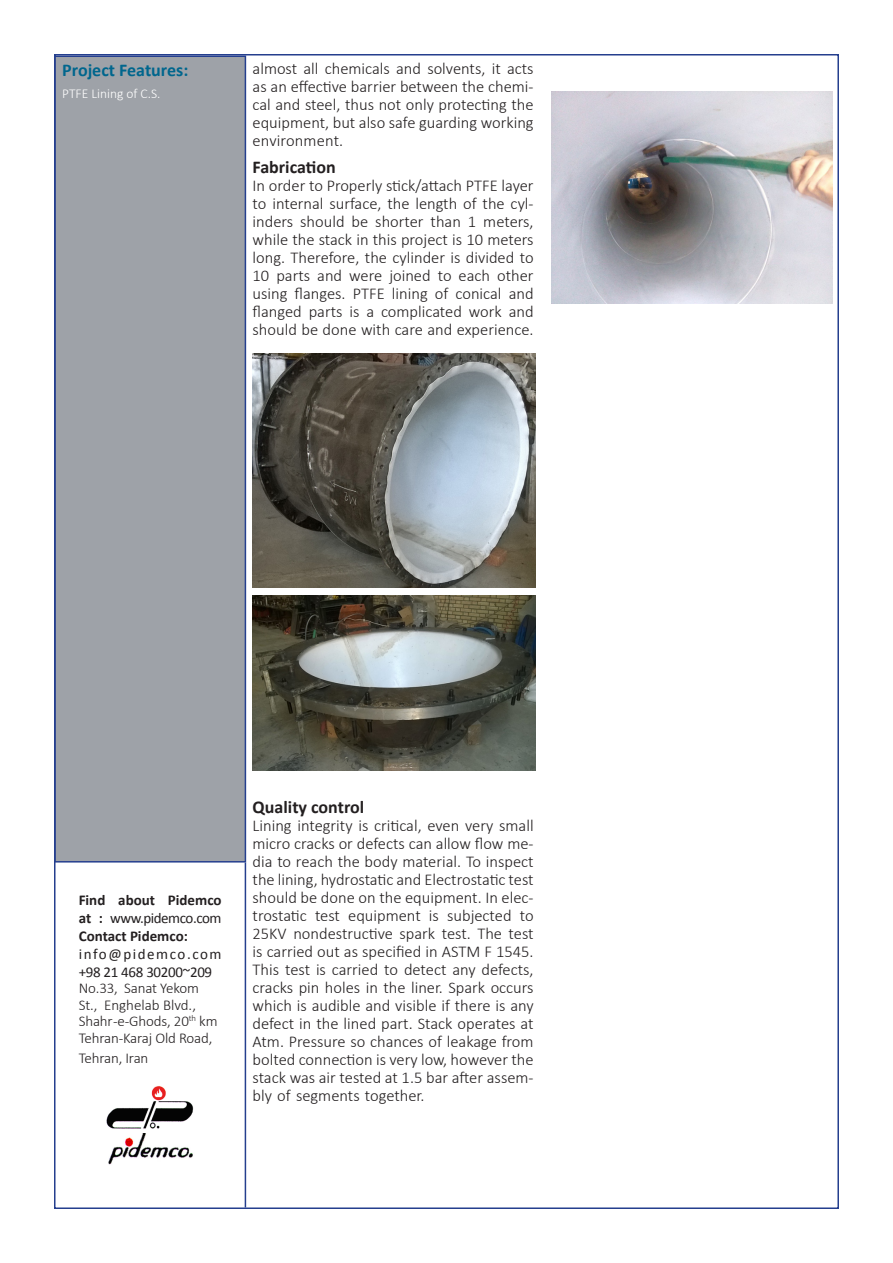
<style>
.page{position:relative;width:893px;height:1263px;background:#fff}
.page>*{position:absolute;margin:0;border:0;box-sizing:border-box;transform-origin:0 0}
.t1{font:700 18px "Calibri";color:#231f20}
.t2{font:700 18px "Calibri";color:#00668d}
.t3{font:300 16.5px/18px "Calibri";color:#231f20;text-align:justify}
.t4{font:300 15px/16.5px "Calibri";letter-spacing:-.01em;color:#231f20}
.t5{font:700 15px/18px "Calibri";color:#231f20}
.t6{font:15px "Calibri";letter-spacing:-.02em;color:#231f20}
.t7{font:15px "Calibri";letter-spacing:.105em;color:#231f20}
.t8{font:300 13.5px "Calibri";color:#fff}
.s1{font-weight:400}
</style>
<div class="page">
<div style="left:54px;top:56px;width:192px;height:806px;background:#9ea2a8;border:2px solid #253f8e"></div>
<img style="left:108px;top:1133px;width:85px;height:32px">
<img style="left:106px;top:1086px;width:88px;height:43px">
<img style="left:253px;top:353px;width:282px;height:234px">
<img style="left:253px;top:596px;width:282px;height:175px">
<hr style="left:245px;top:862px;width:1px;height:345px;background:#253f8e">
<img style="left:552px;top:91px;width:281px;height:212px">
<p class="t2" style="left:62px;top:58px;width:128px">Project Features:</p>
<p class="t8" style="left:62px;top:85px;width:100px">PTFE Lining of C.S.</p>
<p class="t3" style="left:253px;top:60px;width:283px">almost all chemicals and solvents, it acts as an effective barrier between the chemi&shy;cal and steel, thus not only protecting the equipment, but also safe guarding working environment.</p>
<p class="t1" style="left:253px;top:156px;width:85px">Fabrication</p>
<p class="t3" style="left:253px;top:177px;width:283px">In order to Properly stick/attach PTFE layer to internal surface, the length of the cyl&shy;inders should be shorter than 1 meters, while the stack in this project is 10 meters long. Therefore, the cylinder is divided to 10 parts and were joined to each other using flanges. PTFE lining of conical and flanged parts is a complicated work and should be done with care and experience.</p>
<p class="t5" style="left:79px;top:891px;width:144px">Find about Pidemco at : <span class="s1">www.pidemco.com</span></p>
<p class="t5" style="left:79px;top:927px;width:111px">Contact Pidemco:</p>
<p class="t7" style="left:79px;top:944px;width:144px">info@pidemco.com</p>
<p class="t6" style="left:79px;top:962px;width:135px">+98 21 468 30200~209</p>
<p class="t4" style="left:79px;top:980px;width:140px">No.33, Sanat Yekom<br>St., Enghelab Blvd.,<br>Shahr -e-Ghods, 20<sup>th</sup> km<br>Tehran-Karaj Old Road,</p>
<p class="t4" style="left:79px;top:1049px;width:71px">Tehran, Iran</p>
<p class="t1" style="left:253px;top:795px;width:113px">Quality control</p>
<p class="t3" style="left:253px;top:816px;width:283px">Lining integrity is critical, even very small micro cracks or defects can allow flow me&shy;dia to reach the body material. To inspect the lining, hydrostatic and Electrostatic test should be done on the equipment. In elec&shy;trostatic test equipment is subjected to 25KV nondestructive spark test. The test is carried out as specified in ASTM F 1545.<br>This test is carried to detect any defects, cracks pin holes in the liner. Spark occurs which is audible and visible if there is any defect in the lined part. Stack operates at Atm. Pressure so chances of leakage from bolted connection is very low, however the stack was air tested at 1.5 bar after assem&shy;bly of segments together.</p>
</div>
